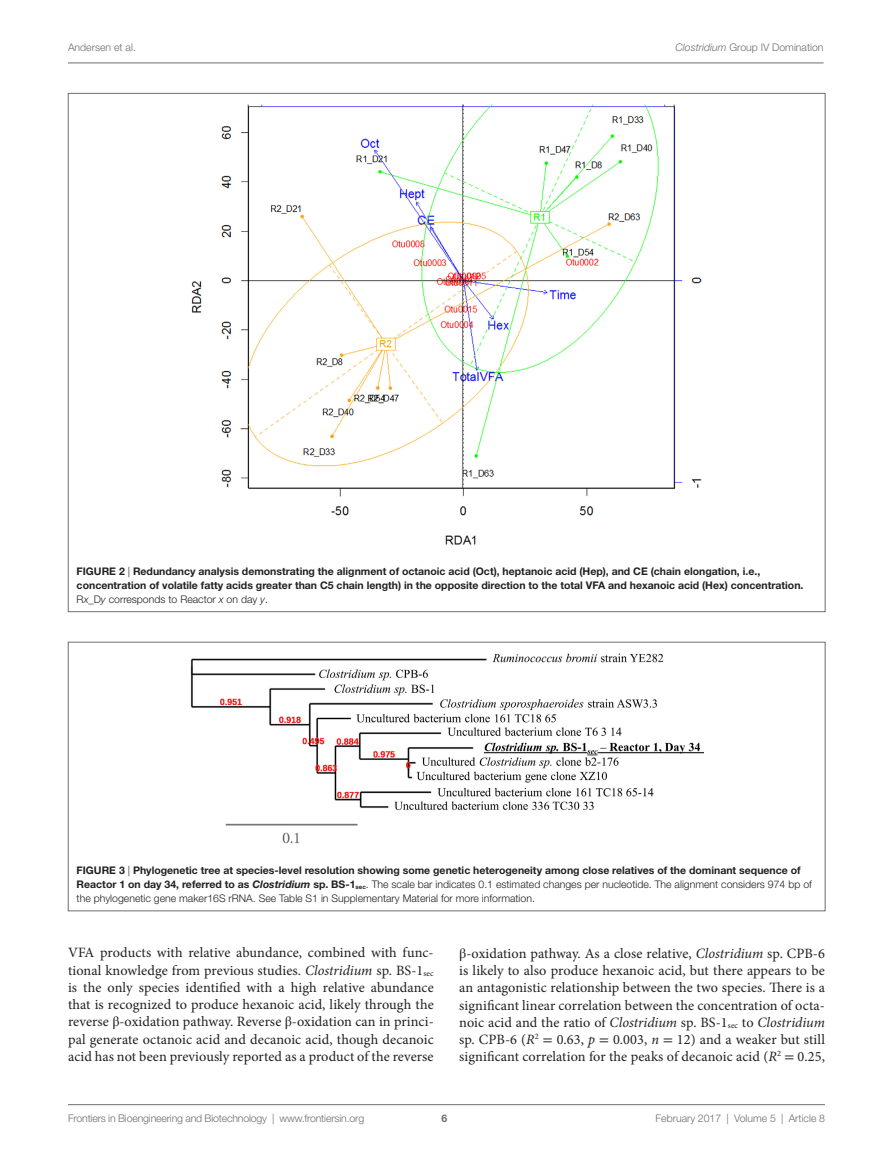
<style>
.page{position:relative;width:893px;height:1170px;background:#fff}
.page>*{position:absolute;margin:0;border:0;box-sizing:border-box;transform-origin:0 0}
.t1{font:14.25px/17.2px "Minion Pro";letter-spacing:.005em;color:#231f20;text-align:justify}
.t2{font:300 10.5px/14.2px "Helvetica Neue LT Std";color:#231f20}
.t3{font:700 10.5px/14.2px "Helvetica Neue LT Std";color:#231f20}
.t4{font:300 10.5px "Helvetica Neue LT Std";letter-spacing:-.015em;color:#6c6d70}
.t5{font:700 10.5px "Helvetica Neue LT Std";color:#6c6d70}
.s1{font-style:italic}
.s2{font-weight:300}
.s3{font-weight:300;font-style:italic}
.s4{font-weight:700}
.s5{font-weight:700;font-style:italic}
.s6{font-family:"STIX General"}
</style>
<div class="page">
<img style="left:190px;top:653px;width:513px;height:190px">
<div style="left:68px;top:642px;width:757px;height:269px;border:1px solid #6c6d70"></div>
<img style="left:192px;top:105px;width:510px;height:439px">
<hr style="left:68px;top:63px;width:756px;height:1px;background:#6c6d70">
<hr style="left:68px;top:1104px;width:757px;height:1px;background:#6c6d70">
<p class="t4" style="left:68px;top:41px;width:69px">Andersen et al.</p>
<p class="t4" style="left:676px;top:41px;width:149px"><span class="s1">Clostridium</span> Group IV Domination</p>
<p class="t3" style="left:77px;top:563px;width:728px">Figure 2 <span class="s2">|</span> Redundancy analysis demonstrating the alignment of octanoic acid (Oct), heptanoic acid (Hep), and CE (chain elongation, i.e., concentration of volatile fatty acids greater than C5 chain length) in the opposite direction to the total VFA and hexanoic acid (Hex) concentration.<br><span class="s2">R</span><span class="s3">x</span>_<span class="s2">D</span><span class="s3">y</span> <span class="s2">corresponds to Reactor</span> <span class="s3">x</span> <span class="s2">on day</span> <span class="s3">y</span><span class="s2">.</span></p>
<p class="t2" style="left:77px;top:862px;width:737px"><span class="s4">Figure 3</span> | <span class="s4">Phylogenetic tree at species-level resolution showing some genetic heterogeneity among close relatives of the dominant sequence of<br>Reactor 1 on day 34, referred to as</span> <span class="s5">Clostridium</span> <span class="s4">sp. BS-1</span><sub>sec</sub>. The scale bar indicates 0.1 estimated changes per nucleotide. The alignment considers 974 bp of the phylogenetic gene maker16S rRNA. See Table S1 in Supplementary Material for more information.</p>
<p class="t1" style="left:68px;top:944px;width:367px">VFA products with relative abundance, combined with func&shy;tional knowledge from previous studies. <span class="s1">Clostridium</span> sp. BS-1<sub>sec </sub>is the only species identified with a high relative abundance that is recognized to produce hexanoic acid, likely through the reverse <span class="s6">β</span>-oxidation pathway. Reverse <span class="s6">β</span>-oxidation can in princi&shy;pal generate octanoic acid and decanoic acid, though decanoic acid has not been previously reported as a product of the reverse</p>
<p class="t1" style="left:459px;top:944px;width:367px"><span class="s6">β</span>-oxidation pathway. As a close relative, <span class="s1">Clostridium</span> sp. CPB-6 is likely to also produce hexanoic acid, but there appears to be an antagonistic relationship between the two species. There is a significant linear correlation between the concentration of octa&shy;noic acid and the ratio of <span class="s1">Clostridium</span> sp. BS-1<sub>sec</sub> to <span class="s1">Clostridium </span>sp. CPB-6 (<span class="s1">R</span><sup>2</sup> <span class="s6">=</span> 0.63, <span class="s1">p</span> <span class="s6">=</span> 0.003, <span class="s1">n</span> <span class="s6">=</span> 12) and a weaker but still significant correlation for the peaks of decanoic acid (<span class="s1">R</span><sup>2</sup> <span class="s6">=</span> 0.25,</p>
<p class="t4" style="left:68px;top:1111px;width:298px">Frontiers in Bioengineering and Biotechnology | www.frontiersin.org</p>
<p class="t4" style="left:656px;top:1111px;width:171px">February 2017 | Volume 5 | Article 8</p>
<p class="t5" style="left:441px;top:1111px;width:7px">6</p>
</div>
